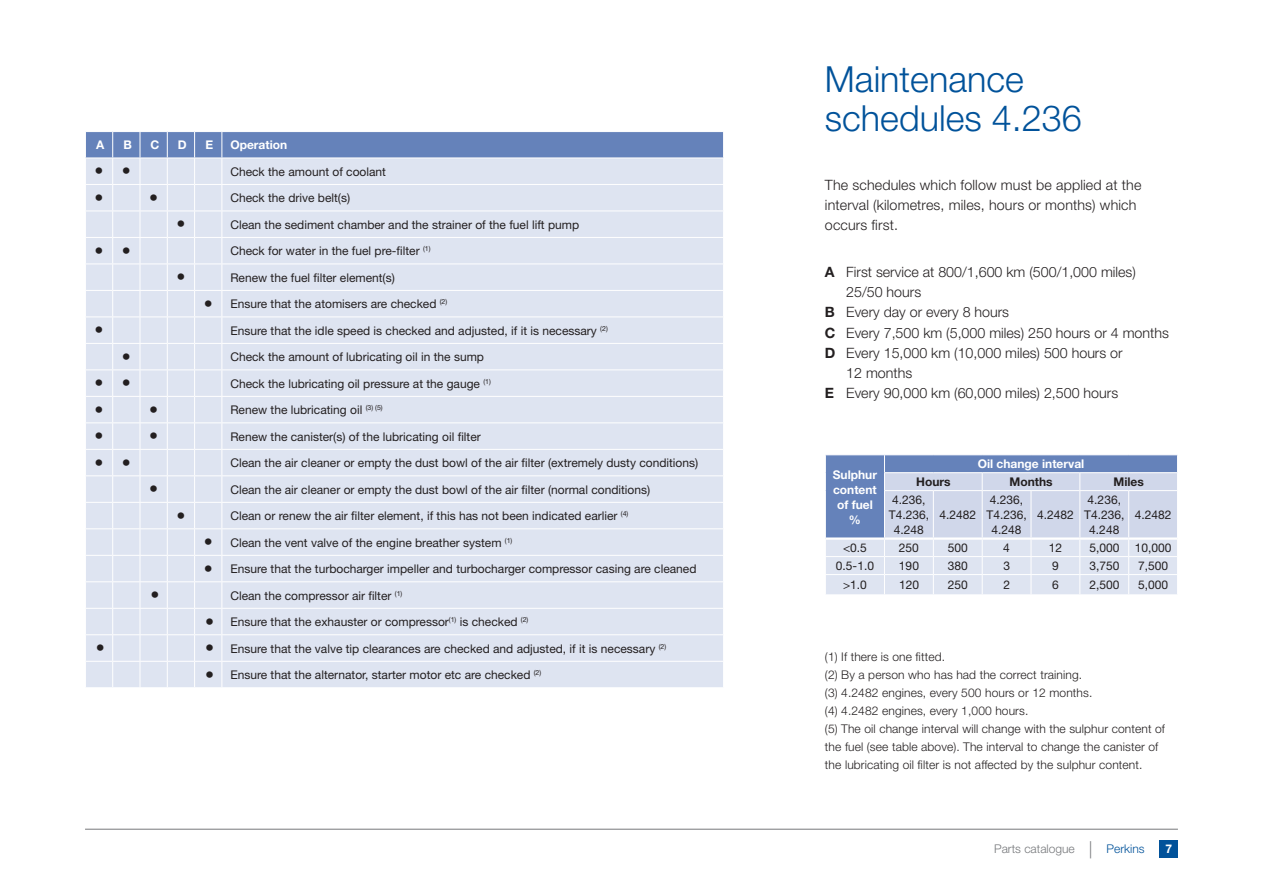
<style>
.page{position:relative;width:1263px;height:893px;background:#fff}
.page>*{position:absolute;margin:0;border:0;box-sizing:border-box;transform-origin:0 0}
.t1{font:300 36px "Helvetica Neue";color:#01529a}
.t2{font:18px "Helvetica Neue";color:#231f20}
.t3{font:300 14.25px/20.2px "Helvetica Neue";color:#231f20}
.t4{font:12px/15px "Helvetica Neue";color:#231f20;text-align:center}
.t5{font:300 12px/18px "Helvetica Neue";letter-spacing:.01em;color:#231f20}
.t6{font:700 12px/15px "Helvetica Neue";color:#fff;text-align:center}
.t7{font:300 12px "Helvetica Neue";color:#76787b}
.t8{font:700 12px "Helvetica Neue";color:#231f20}
.s1{font-weight:700}
.s2{font-weight:100;font-size:23.1px}
.s3{color:#01529a}
</style>
<div class="page">
<div style="left:1159px;top:841px;width:19px;height:17px;background:#01529a"></div>
<hr style="left:85px;top:829px;width:1093px;height:1px;background:#76787b">
<svg style="left:85px;top:131px;width:639px;height:556px;background:#dae0ef"></svg>
<svg style="left:825px;top:455px;width:353px;height:140px;background:#c1cce3"></svg>
<hr style="left:825px;top:491px;width:1px;height:48px;background:#fff">
<hr style="left:884px;top:490px;width:49px;height:1px;background:#fff">
<hr style="left:884px;top:491px;width:1px;height:46px;background:#fff">
<hr style="left:933px;top:490px;width:49px;height:1px;background:#fff">
<hr style="left:933px;top:491px;width:1px;height:46px;background:#fff">
<hr style="left:982px;top:490px;width:49px;height:1px;background:#fff">
<hr style="left:982px;top:491px;width:1px;height:46px;background:#fff">
<hr style="left:1031px;top:490px;width:49px;height:1px;background:#fff">
<hr style="left:1031px;top:491px;width:1px;height:46px;background:#fff">
<hr style="left:1080px;top:490px;width:49px;height:1px;background:#fff">
<hr style="left:1079px;top:491px;width:1px;height:46px;background:#fff">
<hr style="left:1129px;top:490px;width:49px;height:1px;background:#fff">
<hr style="left:1128px;top:491px;width:1px;height:46px;background:#fff">
<hr style="left:1177px;top:491px;width:1px;height:48px;background:#fff">
<hr style="left:826px;top:537px;width:58px;height:3px;background:#fff">
<hr style="left:884px;top:537px;width:49px;height:3px;background:#fff">
<hr style="left:933px;top:537px;width:49px;height:3px;background:#fff">
<hr style="left:982px;top:537px;width:49px;height:3px;background:#fff">
<hr style="left:1031px;top:537px;width:49px;height:3px;background:#fff">
<hr style="left:1080px;top:537px;width:49px;height:3px;background:#fff">
<hr style="left:1129px;top:537px;width:48px;height:3px;background:#fff">
<p class="t6" style="left:96px;top:137px;width:10px">A</p>
<p class="t6" style="left:123px;top:137px;width:10px">B</p>
<p class="t6" style="left:150px;top:137px;width:10px">C</p>
<p class="t6" style="left:178px;top:137px;width:10px">D</p>
<p class="t6" style="left:206px;top:137px;width:9px">E</p>
<p class="t6" style="left:230px;top:137px;width:58px">Operation</p>
<p class="t2" style="left:95px;top:160px;width:10px">•</p>
<p class="t2" style="left:122px;top:160px;width:10px">•</p>
<p class="t4" style="left:230px;top:164px;width:157px">Check the amount of coolant</p>
<p class="t2" style="left:95px;top:187px;width:10px">•</p>
<p class="t2" style="left:149px;top:187px;width:10px">•</p>
<p class="t4" style="left:230px;top:190px;width:121px">Check the drive belt(s)</p>
<p class="t2" style="left:176px;top:213px;width:10px">•</p>
<p class="t4" style="left:230px;top:217px;width:350px">Clean the sediment chamber and the strainer of the fuel lift pump</p>
<p class="t2" style="left:95px;top:240px;width:10px">•</p>
<p class="t2" style="left:122px;top:240px;width:10px">•</p>
<p class="t4" style="left:230px;top:243px;width:202px">Check for water in the fuel pre-filter <sup>(1)</sup></p>
<p class="t2" style="left:176px;top:266px;width:10px">•</p>
<p class="t4" style="left:230px;top:270px;width:166px">Renew the fuel filter element(s)</p>
<p class="t2" style="left:204px;top:293px;width:10px">•</p>
<p class="t4" style="left:230px;top:296px;width:218px">Ensure that the atomisers are checked <sup>(2)</sup></p>
<p class="t2" style="left:95px;top:319px;width:10px">•</p>
<p class="t4" style="left:230px;top:323px;width:379px">Ensure that the idle speed is checked and adjusted, if it is necessary <sup>(2)</sup></p>
<p class="t2" style="left:122px;top:346px;width:10px">•</p>
<p class="t4" style="left:230px;top:349px;width:255px">Check the amount of lubricating oil in the sump</p>
<p class="t2" style="left:95px;top:372px;width:10px">•</p>
<p class="t2" style="left:122px;top:372px;width:10px">•</p>
<p class="t4" style="left:230px;top:376px;width:262px">Check the lubricating oil pressure at the gauge <sup>(1)</sup></p>
<p class="t2" style="left:95px;top:399px;width:10px">•</p>
<p class="t2" style="left:149px;top:399px;width:10px">•</p>
<p class="t4" style="left:230px;top:402px;width:154px">Renew the lubricating oil <sup>(3)</sup> <sup>(5)</sup></p>
<p class="t2" style="left:95px;top:425px;width:10px">•</p>
<p class="t2" style="left:149px;top:425px;width:10px">•</p>
<p class="t4" style="left:230px;top:429px;width:252px">Renew the canister(s) of the lubricating oil filter</p>
<p class="t2" style="left:95px;top:452px;width:10px">•</p>
<p class="t2" style="left:122px;top:452px;width:10px">•</p>
<p class="t4" style="left:230px;top:455px;width:469px">Clean the air cleaner or empty the dust bowl of the air filter (extremely dusty conditions)</p>
<p class="t2" style="left:149px;top:478px;width:10px">•</p>
<p class="t4" style="left:230px;top:482px;width:421px">Clean the air cleaner or empty the dust bowl of the air filter (normal conditions)</p>
<p class="t2" style="left:176px;top:505px;width:10px">•</p>
<p class="t4" style="left:230px;top:508px;width:400px">Clean or renew the air filter element, if this has not been indicated earlier <sup>(4)</sup></p>
<p class="t2" style="left:204px;top:531px;width:10px">•</p>
<p class="t4" style="left:230px;top:535px;width:284px">Clean the vent valve of the engine breather system <sup>(1)</sup></p>
<p class="t2" style="left:204px;top:558px;width:10px">•</p>
<p class="t4" style="left:230px;top:561px;width:468px">Ensure that the turbocharger impeller and turbocharger compressor casing are cleaned</p>
<p class="t2" style="left:150px;top:584px;width:10px">•</p>
<p class="t4" style="left:230px;top:588px;width:173px">Clean the compressor air filter <sup>(1)</sup></p>
<p class="t2" style="left:205px;top:611px;width:10px">•</p>
<p class="t4" style="left:230px;top:614px;width:299px">Ensure that the exhauster or compressor<sup>(1)</sup> is checked <sup>(2)</sup></p>
<p class="t2" style="left:96px;top:637px;width:10px">•</p>
<p class="t2" style="left:205px;top:637px;width:10px">•</p>
<p class="t4" style="left:230px;top:641px;width:437px">Ensure that the valve tip clearances are checked and adjusted, if it is necessary <sup>(2)</sup></p>
<p class="t2" style="left:205px;top:664px;width:10px">•</p>
<p class="t4" style="left:230px;top:667px;width:312px">Ensure that the alternator, starter motor etc are checked <sup>(2)</sup></p>
<p class="t1" style="left:825px;top:57px;width:200px">Maintenance</p>
<p class="t1" style="left:825px;top:96px;width:258px">schedules 4.236</p>
<p class="t3" style="left:825px;top:174px;width:318px">The schedules which follow must be applied at the interval (kilometres, miles, hours or months) which occurs first.</p>
<p class="t3" style="left:825px;top:261px;width:312px"><span class="s1">A</span> First service at 800/1,600 km (500/1,000 miles)</p>
<p class="t3" style="left:846px;top:282px;width:76px">25/50 hours</p>
<p class="t3" style="left:825px;top:302px;width:186px"><span class="s1">B</span> Every day or every 8 hours</p>
<p class="t3" style="left:825px;top:322px;width:345px"><span class="s1">C</span> Every 7,500 km (5,000 miles) 250 hours or 4 months</p>
<p class="t3" style="left:846px;top:342px;width:278px;text-indent:-21px"><span class="s1">D</span> Every 15,000 km (10,000 miles) 500 hours or<br>12 months</p>
<p class="t3" style="left:825px;top:383px;width:295px"><span class="s1">E</span> Every 90,000 km (60,000 miles) 2,500 hours</p>
<p class="t6" style="left:833px;top:467px;width:46px">Sulphur content of fuel %</p>
<p class="t6" style="left:978px;top:456px;width:108px">Oil change interval</p>
<p class="t8" style="left:916px;top:475px;width:36px">Hours</p>
<p class="t8" style="left:1009px;top:475px;width:45px">Months</p>
<p class="t8" style="left:1113px;top:475px;width:32px">Miles</p>
<p class="t4" style="left:889px;top:492px;width:42px">4.236,<br>T4.236,<br>4.248</p>
<p class="t4" style="left:986px;top:492px;width:42px">4.236,<br>T4.236,<br>4.248</p>
<p class="t4" style="left:1084px;top:492px;width:42px">4.236,<br>T4.236,<br>4.248</p>
<p class="t4" style="left:939px;top:507px;width:38px">4.2482</p>
<p class="t4" style="left:1037px;top:507px;width:38px">4.2482</p>
<p class="t4" style="left:1135px;top:507px;width:38px">4.2482</p>
<p class="t4" style="left:843px;top:540px;width:25px">&lt;0.5</p>
<p class="t4" style="left:899px;top:540px;width:22px">250</p>
<p class="t4" style="left:948px;top:540px;width:22px">500</p>
<p class="t4" style="left:1003px;top:540px;width:8px">4</p>
<p class="t4" style="left:1049px;top:540px;width:15px">12</p>
<p class="t4" style="left:1089px;top:540px;width:32px">5,000</p>
<p class="t4" style="left:1135px;top:540px;width:38px">10,000</p>
<p class="t4" style="left:836px;top:558px;width:40px">0.5-1.0</p>
<p class="t4" style="left:899px;top:558px;width:22px">190</p>
<p class="t4" style="left:948px;top:558px;width:22px">380</p>
<p class="t4" style="left:1003px;top:558px;width:8px">3</p>
<p class="t4" style="left:1052px;top:558px;width:8px">9</p>
<p class="t4" style="left:1089px;top:558px;width:32px">3,750</p>
<p class="t4" style="left:1138px;top:558px;width:32px">7,500</p>
<p class="t4" style="left:843px;top:577px;width:25px">&gt;1.0</p>
<p class="t4" style="left:899px;top:577px;width:22px">120</p>
<p class="t4" style="left:948px;top:577px;width:22px">250</p>
<p class="t4" style="left:1003px;top:577px;width:8px">2</p>
<p class="t4" style="left:1052px;top:577px;width:8px">6</p>
<p class="t4" style="left:1089px;top:577px;width:32px">2,500</p>
<p class="t4" style="left:1138px;top:577px;width:32px">5,000</p>
<p class="t5" style="left:825px;top:647px;width:122px">(1) If there is one fitted.</p>
<p class="t5" style="left:825px;top:665px;width:259px">(2) By a person who has had the correct training.</p>
<p class="t5" style="left:825px;top:683px;width:269px">(3) 4.2482 engines, every 500 hours or 12 months.</p>
<p class="t5" style="left:825px;top:701px;width:205px">(4) 4.2482 engines, every 1,000 hours.</p>
<p class="t5" style="left:825px;top:719px;width:342px">(5) The oil change interval will change with the sulphur content of the fuel (see table above). The interval to change the canister of the lubricating oil filter is not affected by the sulphur content.</p>
<p class="t7" style="left:994px;top:842px;width:152px">Parts catalogue <span class="s2">|</span> <span class="s3">Perkins</span></p>
<p class="t6" style="left:1165px;top:841px;width:8px">7</p>
</div>
